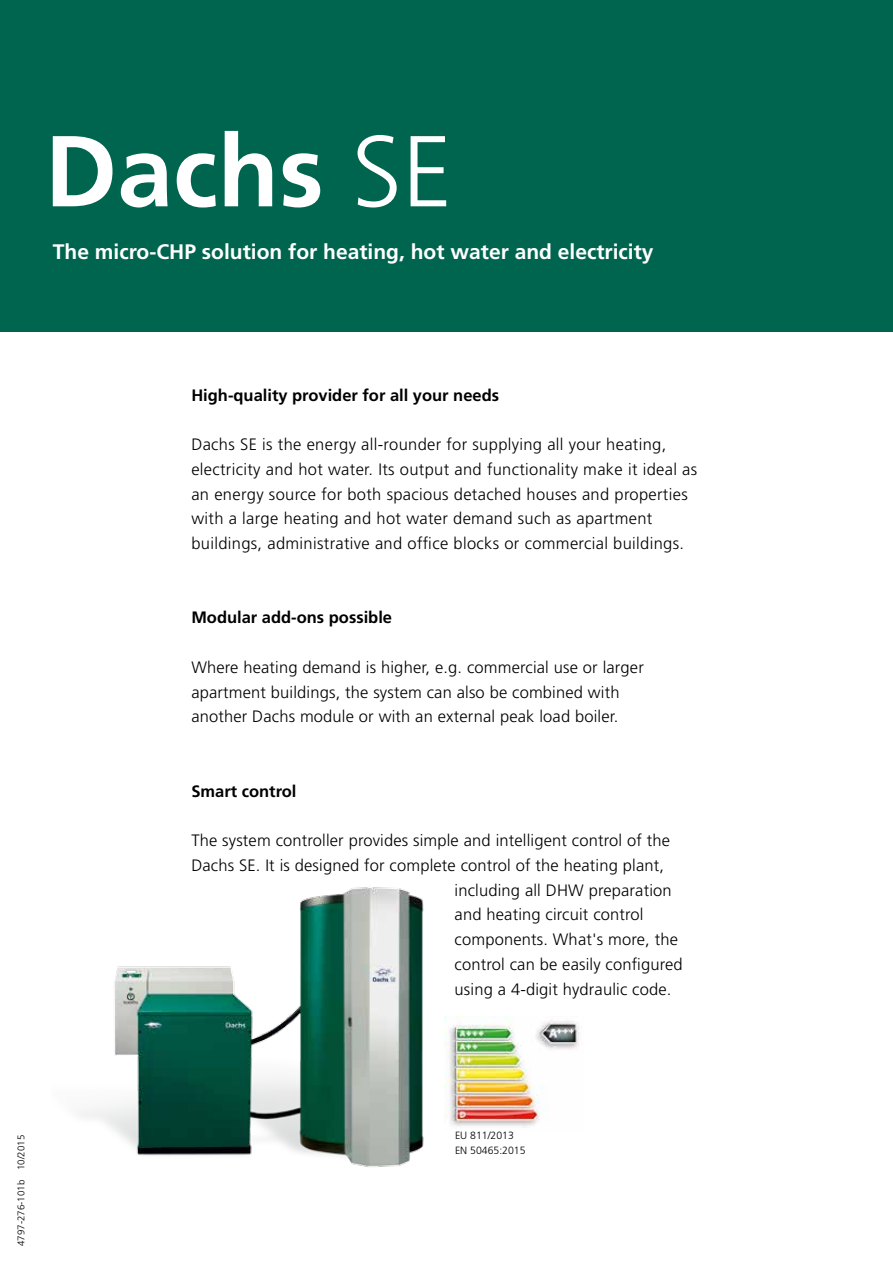
<style>
.page{position:relative;width:893px;height:1263px;background:#fff}
.page>*{position:absolute;margin:0;border:0;box-sizing:border-box;transform-origin:0 0}
.t1{font:700 100.5px "Frutiger";color:#fff}
.t2{font:700 21px "Frutiger";color:#fff}
.t3{font:300 16.5px/24.8px "Frutiger";letter-spacing:.01em;color:#000}
.t4{font:700 16.5px "Frutiger";color:#000}
.t5{font:300 10.5px/15px "Frutiger";color:#000}
.t6{font:300 9.75px "Frutiger";color:#000}
.s1{font-weight:300}
</style>
<div class="page">
<div style="left:0;top:0;width:893px;height:332px;background:#00654f"></div>
<img style="left:79px;top:887px;width:345px;height:280px">
<img style="left:444px;top:1016px;width:135px;height:111px">
<h1 class="t1" style="left:45px;top:112px;width:409px">Dachs <span class="s1">SE</span></h1>
<p class="t2" style="left:53px;top:239px;width:602px">The micro-CHP solution for heating, hot water and electricity</p>
<p class="t4" style="left:191px;top:385px;width:309px">High-quality provider for all your needs</p>
<p class="t3" style="left:191px;top:432px;width:507px">Dachs SE is the energy all-rounder for supplying all your heating, electricity and hot water. Its output and functionality make it ideal as an energy source for both spacious detached houses and properties with a large heating and hot water demand such as apartment buildings, administrative and office blocks or commercial buildings.</p>
<p class="t4" style="left:191px;top:608px;width:202px">Modular add-ons possible</p>
<p class="t3" style="left:191px;top:655px;width:454px">Where heating demand is higher, e.g. commercial use or larger apartment buildings, the system can also be combined with another Dachs module or with an external peak load boiler.</p>
<p class="t4" style="left:191px;top:781px;width:107px">Smart control</p>
<p class="t3" style="left:191px;top:828px;width:480px">The system controller provides simple and intelligent control of the</p>
<p class="t3" style="left:191px;top:853px;width:474px">Dachs SE. It is designed for complete control of the heating plant,</p>
<p class="t3" style="left:455px;top:877px;width:219px">including all DHW preparation</p>
<p class="t3" style="left:455px;top:902px;width:190px">and heating circuit control</p>
<p class="t3" style="left:455px;top:927px;width:225px">components. What's more, the</p>
<p class="t3" style="left:455px;top:952px;width:230px">control can be easily configured</p>
<p class="t3" style="left:455px;top:976px;width:218px">using a 4-digit hydraulic code.</p>
<p class="t6" style="left:16px;top:1246px;width:113px;rotate:-90deg">4797-276-101b 10/2015</p>
<p class="t5" style="left:455px;top:1128px;width:72px">EU 811/2013<br>EN 50465:2015</p>
</div>
